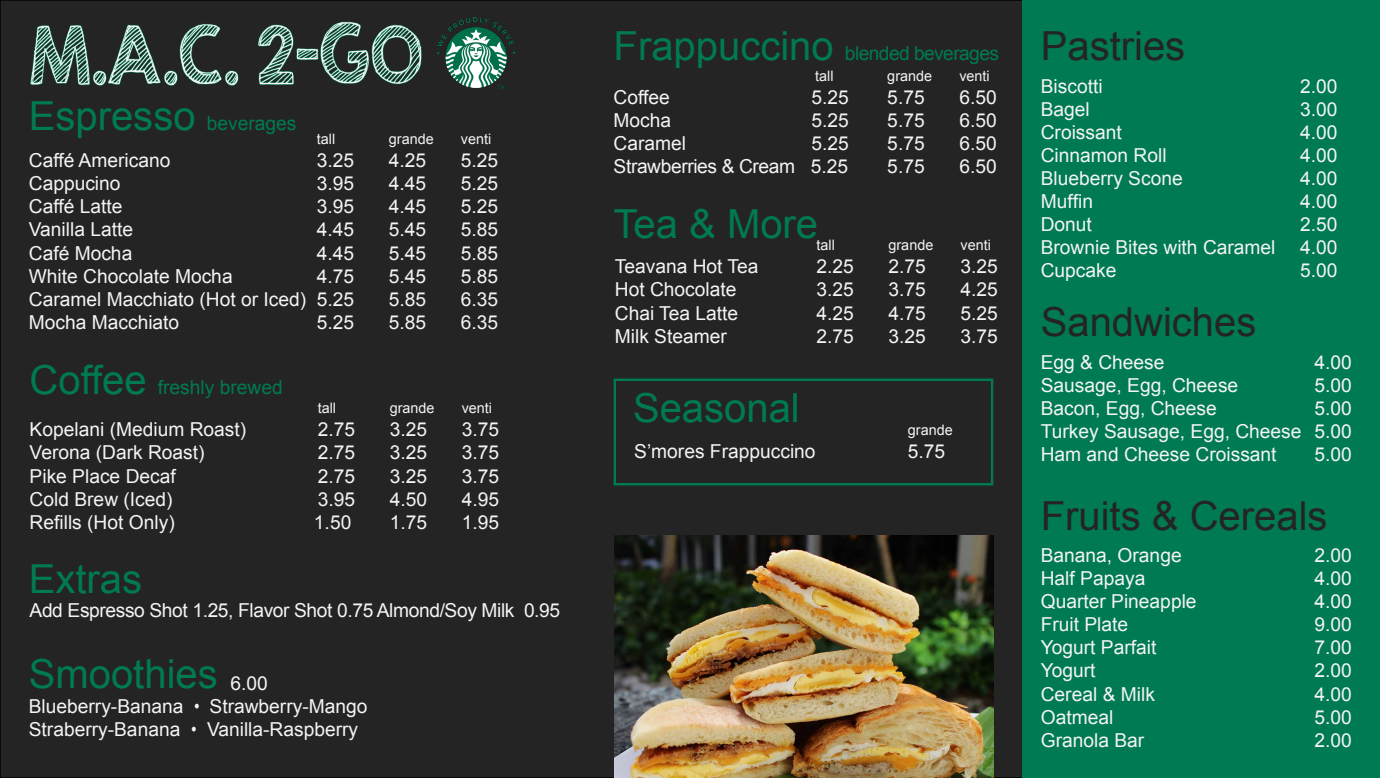
<style>
.page{position:relative;width:1380px;height:778px;background:#fff}
.page>*{position:absolute;margin:0;border:0;box-sizing:border-box;transform-origin:0 0}
.t1{font:71.04px "KG Second Chances Sketch";color:#f3f4f4;scale:.87 1}
.t2{font:40px "Arial";color:#242424}
.t3{font:40px "Arial";color:#007a53}
.t4{font:19.2px/23px "Arial";color:#f3f4f4}
.t5{font:19.2px "Arial";letter-spacing:-.02em;color:#f3f4f4}
.t6{font:19.2px "Arial";color:#007a53}
.t7{font:19.2px "Arial";letter-spacing:-.03em;color:#007a53}
.t8{font:14.4px "Arial";color:#f3f4f4}
.s1{font-size:40px}
.s2{font-family:"Arial Narrow"}
</style>
<div class="page">
<div style="left:0;top:0;width:1379px;height:777px;background:#242424"></div>
<svg style="left:30px;top:24px;width:209px;height:62px"></svg>
<svg style="left:258px;top:21px;width:164px;height:64px"></svg>
<div style="left:1022px;top:1px;width:357px;height:776px;background:#007a53"></div>
<img style="left:438px;top:18px;width:76px;height:71px">
<img style="left:614px;top:535px;width:379px;height:242px">
<div style="left:613px;top:378px;width:380px;height:107px;border:2px solid #007a53"></div>
<h1 class="t1" style="left:29px;top:10px;width:455px">M.A.C. 2-GO</h1>
<p class="t6" style="left:29px;top:110px;width:269px"><span class="s1">Espresso</span> beverages</p>
<p class="t8" style="left:317px;top:129px;width:20px">tall</p>
<p class="t8" style="left:389px;top:129px;width:46px">grande</p>
<p class="t8" style="left:461px;top:129px;width:32px">venti</p>
<p class="t4" style="left:29px;top:149px;width:143px">Caffé Americano</p>
<p class="t4" style="left:317px;top:149px;width:39px">3.25</p>
<p class="t4" style="left:389px;top:149px;width:39px">4.25</p>
<p class="t4" style="left:461px;top:149px;width:39px">5.25</p>
<p class="t4" style="left:29px;top:172px;width:93px">Cappucino</p>
<p class="t4" style="left:317px;top:172px;width:39px">3.95</p>
<p class="t4" style="left:389px;top:172px;width:39px">4.45</p>
<p class="t4" style="left:461px;top:172px;width:39px">5.25</p>
<p class="t4" style="left:29px;top:195px;width:95px">Caffé Latte</p>
<p class="t4" style="left:317px;top:195px;width:39px">3.95</p>
<p class="t4" style="left:389px;top:195px;width:39px">4.45</p>
<p class="t4" style="left:461px;top:195px;width:39px">5.25</p>
<p class="t4" style="left:29px;top:218px;width:106px">Vanilla Latte</p>
<p class="t4" style="left:317px;top:218px;width:39px">4.45</p>
<p class="t4" style="left:389px;top:218px;width:39px">5.45</p>
<p class="t4" style="left:461px;top:218px;width:39px">5.85</p>
<p class="t4" style="left:29px;top:241px;width:105px">Café Mocha</p>
<p class="t4" style="left:317px;top:241px;width:39px">4.45</p>
<p class="t4" style="left:389px;top:241px;width:39px">5.45</p>
<p class="t4" style="left:461px;top:241px;width:39px">5.85</p>
<p class="t4" style="left:29px;top:264px;width:205px">White Chocolate Mocha</p>
<p class="t4" style="left:317px;top:264px;width:39px">4.75</p>
<p class="t4" style="left:389px;top:264px;width:39px">5.45</p>
<p class="t4" style="left:461px;top:264px;width:39px">5.85</p>
<p class="t4" style="left:29px;top:287px;width:327px">Caramel Macchiato (Hot or Iced) 5.25</p>
<p class="t4" style="left:389px;top:287px;width:39px">5.85</p>
<p class="t4" style="left:461px;top:287px;width:39px">6.35</p>
<p class="t4" style="left:29px;top:310px;width:152px">Mocha Macchiato</p>
<p class="t4" style="left:317px;top:310px;width:39px">5.25</p>
<p class="t4" style="left:389px;top:310px;width:39px">5.85</p>
<p class="t4" style="left:461px;top:310px;width:39px">6.35</p>
<p class="t6" style="left:30px;top:374px;width:255px"><span class="s1">Coffee</span> freshly brewed</p>
<p class="t8" style="left:318px;top:398px;width:20px">tall</p>
<p class="t8" style="left:390px;top:398px;width:46px">grande</p>
<p class="t8" style="left:462px;top:398px;width:32px">venti</p>
<p class="t4" style="left:30px;top:418px;width:218px">Kopelani (Medium Roast)</p>
<p class="t4" style="left:318px;top:418px;width:39px">2.75</p>
<p class="t4" style="left:390px;top:418px;width:39px">3.25</p>
<p class="t4" style="left:462px;top:418px;width:39px">3.75</p>
<p class="t4" style="left:30px;top:441px;width:176px">Verona (Dark Roast)</p>
<p class="t4" style="left:318px;top:441px;width:39px">2.75</p>
<p class="t4" style="left:390px;top:441px;width:39px">3.25</p>
<p class="t4" style="left:462px;top:441px;width:39px">3.75</p>
<p class="t4" style="left:30px;top:464px;width:148px">Pike Place Decaf</p>
<p class="t4" style="left:318px;top:464px;width:39px">2.75</p>
<p class="t4" style="left:390px;top:464px;width:39px">3.25</p>
<p class="t4" style="left:462px;top:464px;width:39px">3.75</p>
<p class="t4" style="left:30px;top:487px;width:144px">Cold Brew (Iced)</p>
<p class="t4" style="left:318px;top:487px;width:39px">3.95</p>
<p class="t4" style="left:390px;top:487px;width:39px">4.50</p>
<p class="t4" style="left:462px;top:487px;width:39px">4.95</p>
<p class="t4" style="left:30px;top:510px;width:147px">Refills (Hot Only)</p>
<p class="t4" style="left:314px;top:510px;width:39px">1.50</p>
<p class="t4" style="left:390px;top:510px;width:39px">1.75</p>
<p class="t4" style="left:462px;top:510px;width:39px">1.95</p>
<h2 class="t3" style="left:29px;top:552px;width:115px">Extras</h2>
<p class="t5" style="left:30px;top:596px;width:532px">Add Espresso Shot 1.25, Flavor Shot 0.75 Almond/Soy Milk 0.95</p>
<h2 class="t3" style="left:29px;top:646px;width:190px">Smoothies</h2>
<p class="t4" style="left:29px;top:671px;width:340px;text-indent:202px">6.00<br>Blueberry-Banana <span class="s2">•</span> Strawberry-Mango<br>Straberry-Banana <span class="s2">•</span> Vanilla-Raspberry</p>
<p class="t7" style="left:613px;top:40px;width:387px"><span class="s1">Frappuccino</span> blended beverages</p>
<p class="t8" style="left:815px;top:66px;width:20px">tall</p>
<p class="t8" style="left:887px;top:66px;width:46px">grande</p>
<p class="t8" style="left:959px;top:66px;width:32px">venti</p>
<p class="t4" style="left:613px;top:86px;width:58px">Coffee</p>
<p class="t4" style="left:811px;top:86px;width:39px">5.25</p>
<p class="t4" style="left:887px;top:86px;width:39px">5.75</p>
<p class="t4" style="left:959px;top:86px;width:39px">6.50</p>
<p class="t4" style="left:613px;top:109px;width:59px">Mocha</p>
<p class="t4" style="left:811px;top:109px;width:39px">5.25</p>
<p class="t4" style="left:887px;top:109px;width:39px">5.75</p>
<p class="t4" style="left:959px;top:109px;width:39px">6.50</p>
<p class="t4" style="left:613px;top:132px;width:74px">Caramel</p>
<p class="t4" style="left:811px;top:132px;width:39px">5.25</p>
<p class="t4" style="left:887px;top:132px;width:39px">5.75</p>
<p class="t4" style="left:959px;top:132px;width:39px">6.50</p>
<p class="t5" style="left:613px;top:153px;width:236px">Strawberries &amp; Cream 5.25</p>
<p class="t4" style="left:887px;top:155px;width:39px">5.75</p>
<p class="t4" style="left:959px;top:155px;width:39px">6.50</p>
<h2 class="t3" style="left:613px;top:196px;width:206px">Tea &amp; More</h2>
<p class="t8" style="left:816px;top:235px;width:20px">tall</p>
<p class="t8" style="left:888px;top:235px;width:46px">grande</p>
<p class="t8" style="left:960px;top:235px;width:32px">venti</p>
<p class="t4" style="left:615px;top:255px;width:145px">Teavana Hot Tea</p>
<p class="t4" style="left:816px;top:255px;width:39px">2.25</p>
<p class="t4" style="left:888px;top:255px;width:39px">2.75</p>
<p class="t4" style="left:960px;top:255px;width:39px">3.25</p>
<p class="t4" style="left:615px;top:278px;width:123px">Hot Chocolate</p>
<p class="t4" style="left:816px;top:278px;width:39px">3.25</p>
<p class="t4" style="left:888px;top:278px;width:39px">3.75</p>
<p class="t4" style="left:960px;top:278px;width:39px">4.25</p>
<p class="t4" style="left:615px;top:301px;width:125px">Chai Tea Latte</p>
<p class="t4" style="left:816px;top:301px;width:39px">4.25</p>
<p class="t4" style="left:888px;top:301px;width:39px">4.75</p>
<p class="t4" style="left:960px;top:301px;width:39px">5.25</p>
<p class="t4" style="left:615px;top:324px;width:114px">Milk Steamer</p>
<p class="t4" style="left:816px;top:324px;width:39px">2.75</p>
<p class="t4" style="left:888px;top:324px;width:39px">3.25</p>
<p class="t4" style="left:960px;top:324px;width:39px">3.75</p>
<h2 class="t3" style="left:633px;top:380px;width:168px">Seasonal</h2>
<p class="t8" style="left:908px;top:420px;width:46px">grande</p>
<p class="t4" style="left:634px;top:439px;width:183px">S’mores Frappuccino</p>
<p class="t4" style="left:908px;top:439px;width:39px">5.75</p>
<h2 class="t2" style="left:1040px;top:19px;width:146px">Pastries</h2>
<p class="t4" style="left:1040px;top:74px;width:63px">Biscotti</p>
<p class="t4" style="left:1300px;top:74px;width:39px">2.00</p>
<p class="t4" style="left:1040px;top:97px;width:51px">Bagel</p>
<p class="t4" style="left:1300px;top:97px;width:39px">3.00</p>
<p class="t4" style="left:1040px;top:120px;width:83px">Croissant</p>
<p class="t4" style="left:1300px;top:120px;width:39px">4.00</p>
<p class="t4" style="left:1040px;top:143px;width:127px">Cinnamon Roll</p>
<p class="t4" style="left:1300px;top:143px;width:39px">4.00</p>
<p class="t4" style="left:1040px;top:166px;width:143px">Blueberry Scone</p>
<p class="t4" style="left:1300px;top:166px;width:39px">4.00</p>
<p class="t4" style="left:1040px;top:189px;width:54px">Muffin</p>
<p class="t4" style="left:1300px;top:189px;width:39px">4.00</p>
<p class="t4" style="left:1040px;top:212px;width:53px">Donut</p>
<p class="t4" style="left:1300px;top:212px;width:39px">2.50</p>
<p class="t4" style="left:1040px;top:235px;width:236px">Brownie Bites with Caramel</p>
<p class="t4" style="left:1300px;top:235px;width:39px">4.00</p>
<p class="t4" style="left:1040px;top:258px;width:77px">Cupcake</p>
<p class="t4" style="left:1300px;top:258px;width:39px">5.00</p>
<h2 class="t2" style="left:1040px;top:295px;width:217px">Sandwiches</h2>
<p class="t4" style="left:1040px;top:350px;width:125px">Egg &amp; Cheese</p>
<p class="t4" style="left:1314px;top:350px;width:39px">4.00</p>
<p class="t4" style="left:1040px;top:373px;width:199px">Sausage, Egg, Cheese</p>
<p class="t4" style="left:1314px;top:373px;width:39px">5.00</p>
<p class="t4" style="left:1040px;top:396px;width:178px">Bacon, Egg, Cheese</p>
<p class="t4" style="left:1040px;top:396px;width:312px;text-align:justify;text-indent:274px">5.00<br>Turkey Sausage, Egg, Cheese 5.00<br>Ham and Cheese Croissant</p>
<p class="t4" style="left:1314px;top:442px;width:39px">5.00</p>
<h2 class="t2" style="left:1040px;top:488px;width:288px">Fruits &amp; Cereals</h2>
<p class="t4" style="left:1040px;top:544px;width:142px">Banana, Orange</p>
<p class="t4" style="left:1314px;top:544px;width:39px">2.00</p>
<p class="t4" style="left:1040px;top:567px;width:106px">Half Papaya</p>
<p class="t4" style="left:1314px;top:567px;width:39px">4.00</p>
<p class="t4" style="left:1040px;top:590px;width:157px">Quarter Pineapple</p>
<p class="t4" style="left:1314px;top:590px;width:39px">4.00</p>
<p class="t4" style="left:1040px;top:613px;width:89px">Fruit Plate</p>
<p class="t4" style="left:1314px;top:613px;width:39px">9.00</p>
<p class="t4" style="left:1040px;top:636px;width:117px">Yogurt Parfait</p>
<p class="t4" style="left:1314px;top:636px;width:39px">7.00</p>
<p class="t4" style="left:1040px;top:659px;width:56px">Yogurt</p>
<p class="t4" style="left:1314px;top:659px;width:39px">2.00</p>
<p class="t4" style="left:1040px;top:682px;width:116px">Cereal &amp; Milk</p>
<p class="t4" style="left:1314px;top:682px;width:39px">4.00</p>
<p class="t4" style="left:1040px;top:705px;width:74px">Oatmeal</p>
<p class="t4" style="left:1314px;top:705px;width:39px">5.00</p>
<p class="t4" style="left:1040px;top:728px;width:105px">Granola Bar</p>
<p class="t4" style="left:1314px;top:728px;width:39px">2.00</p>
</div>
